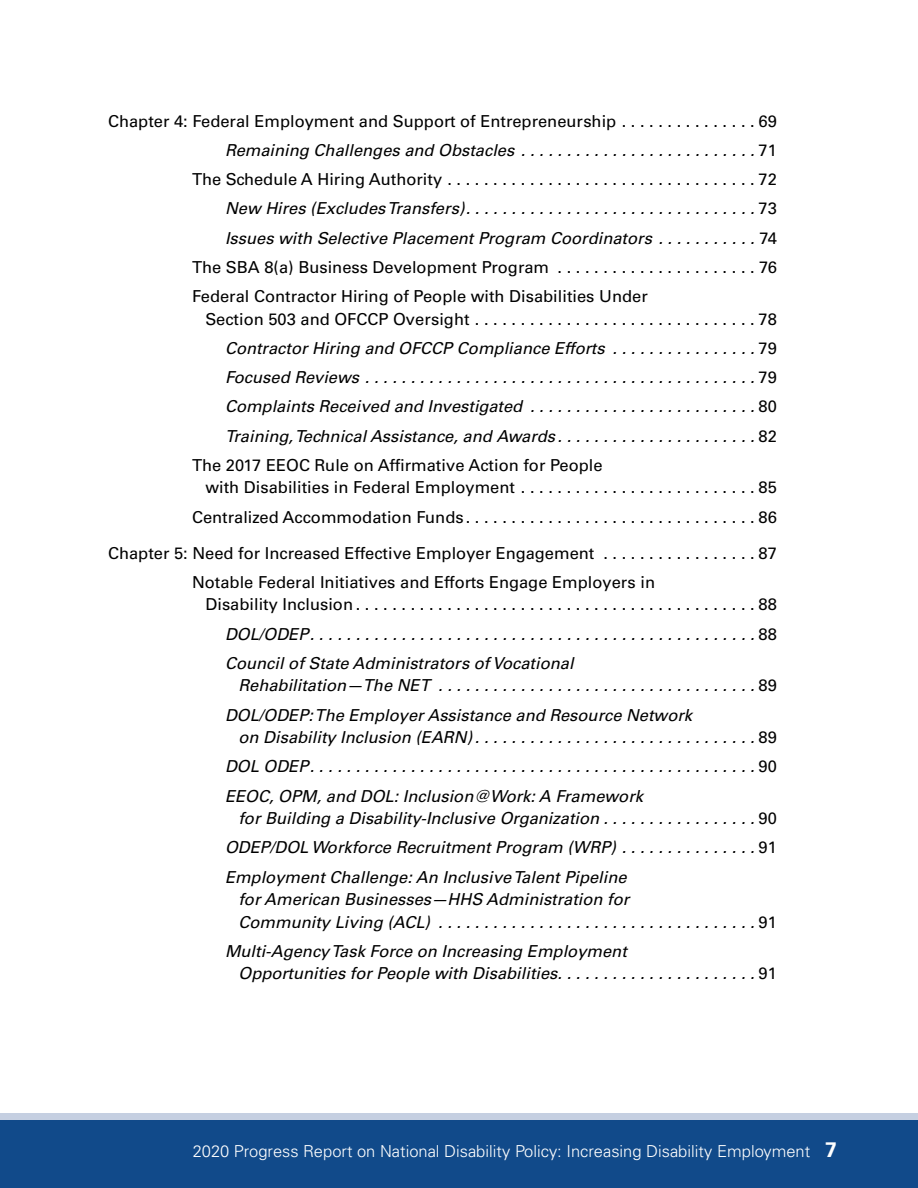
<style>
.page{position:relative;width:918px;height:1188px;background:#fff}
.page>*{position:absolute;margin:0;border:0;box-sizing:border-box;transform-origin:0 0}
.TOC3{font:italic 16.5px/22.5px "Univers LT Std";color:#000}
.TOC2{font:16.5px/22.5px "Univers LT Std";color:#000}
.TOC1{font:16.5px "Univers LT Std";color:#000}
.t1{font:300 16.5px "Univers LT Std";color:#fff}
.s1{font-style:normal}
.s2{font-weight:700;font-size:21px}
</style>
<div class="page">
<div style="left:0;top:1114px;width:918px;height:6px;background:#c5cfe1"></div>
<div style="left:0;top:1120px;width:918px;height:68px;background:#114a8a"></div>
<p class="TOC1" style="left:108px;top:111px;width:670px">Chapter 4: Federal Employment and Support of Entrepreneurship . . . . . . . . . . . . . . 69</p>
<p class="TOC3" style="left:225px;top:139px;width:553px">Remaining Challenges and Obstacles . . . . . . . . . . . . . . . . . . . . . . . . . <span class="s1">71</span></p>
<p class="TOC2" style="left:192px;top:168px;width:586px">The Schedule A Hiring Authority . . . . . . . . . . . . . . . . . . . . . . . . . . . . . . . . . 72</p>
<p class="TOC3" style="left:225px;top:198px;width:553px">New Hires (Excludes Transfers) . . . . . . . . . . . . . . . . . . . . . . . . . . . . . . . <span class="s1">73</span></p>
<p class="TOC3" style="left:225px;top:227px;width:553px">Issues with Selective Placement Program Coordinators . . . . . . . . . . . <span class="s1">74</span></p>
<p class="TOC2" style="left:192px;top:256px;width:586px">The SBA 8(a) Business Development Program . . . . . . . . . . . . . . . . . . . . . . 76</p>
<p class="TOC2" style="left:206px;top:285px;width:573px;text-indent:-14px">Federal Contractor Hiring of People with Disabilities Under<br>Section 503 and OFCCP Oversight . . . . . . . . . . . . . . . . . . . . . . . . . . . . . . 78</p>
<p class="TOC3" style="left:225px;top:337px;width:553px">Contractor Hiring and OFCCP Compliance Efforts . . . . . . . . . . . . . . . <span class="s1">79</span></p>
<p class="TOC3" style="left:225px;top:366px;width:553px">Focused Reviews . . . . . . . . . . . . . . . . . . . . . . . . . . . . . . . . . . . . . . . . . . <span class="s1">79</span></p>
<p class="TOC3" style="left:225px;top:396px;width:553px">Complaints Received and Investigated . . . . . . . . . . . . . . . . . . . . . . . . <span class="s1">80</span></p>
<p class="TOC3" style="left:225px;top:425px;width:553px">Training, Technical Assistance, and Awards . . . . . . . . . . . . . . . . . . . . . <span class="s1">82</span></p>
<p class="TOC2" style="left:206px;top:454px;width:573px;text-indent:-14px">The 2017 EEOC Rule on Affirmative Action for People<br>with Disabilities in Federal Employment . . . . . . . . . . . . . . . . . . . . . . . . . 85</p>
<p class="TOC2" style="left:192px;top:506px;width:586px">Centralized Accommodation Funds . . . . . . . . . . . . . . . . . . . . . . . . . . . . . . . 86</p>
<p class="TOC1" style="left:108px;top:543px;width:670px">Chapter 5: Need for Increased Effective Employer Engagement . . . . . . . . . . . . . . . . 87</p>
<p class="TOC2" style="left:206px;top:571px;width:573px;text-indent:-14px">Notable Federal Initiatives and Efforts Engage Employers in<br>Disability Inclusion . . . . . . . . . . . . . . . . . . . . . . . . . . . . . . . . . . . . . . . . . . . 88</p>
<p class="TOC3" style="left:225px;top:623px;width:553px">DOL/ODEP . . . . . . . . . . . . . . . . . . . . . . . . . . . . . . . . . . . . . . . . . . . . . . . . <span class="s1">88</span></p>
<p class="TOC3" style="left:238px;top:652px;width:540px;text-indent:-14px">Council of State Administrators of Vocational<br>Rehabilitation—The NET . . . . . . . . . . . . . . . . . . . . . . . . . . . . . . . . . . <span class="s1">89</span></p>
<p class="TOC3" style="left:238px;top:704px;width:540px;text-indent:-14px">DOL/ODEP: The Employer Assistance and Resource Network<br>on Disability Inclusion (EARN) . . . . . . . . . . . . . . . . . . . . . . . . . . . . . . <span class="s1">89</span></p>
<p class="TOC3" style="left:225px;top:756px;width:553px">DOL ODEP . . . . . . . . . . . . . . . . . . . . . . . . . . . . . . . . . . . . . . . . . . . . . . . . <span class="s1">90</span></p>
<p class="TOC3" style="left:238px;top:785px;width:540px;text-indent:-14px">EEOC, OPM, and DOL: Inclusion@Work: A Framework<br>for Building a Disability-Inclusive Organization . . . . . . . . . . . . . . . . <span class="s1">90</span></p>
<p class="TOC3" style="left:225px;top:837px;width:553px">ODEP/DOL Workforce Recruitment Program (WRP) . . . . . . . . . . . . . . <span class="s1">91</span></p>
<p class="TOC3" style="left:238px;top:866px;width:540px;text-indent:-14px">Employment Challenge: An Inclusive Talent Pipeline<br>for American Businesses—HHS Administration for<br>Community Living (ACL) . . . . . . . . . . . . . . . . . . . . . . . . . . . . . . . . . . <span class="s1">91</span></p>
<p class="TOC3" style="left:238px;top:940px;width:540px;text-indent:-14px">Multi-Agency Task Force on Increasing Employment<br>Opportunities for People with Disabilities. . . . . . . . . . . . . . . . . . . . . . <span class="s1">91</span></p>
<p class="t1" style="left:193px;top:1141px;width:646px">2020 Progress Report on National Disability Policy: Increasing Disability Employment <span class="s2">7</span></p>
</div>
